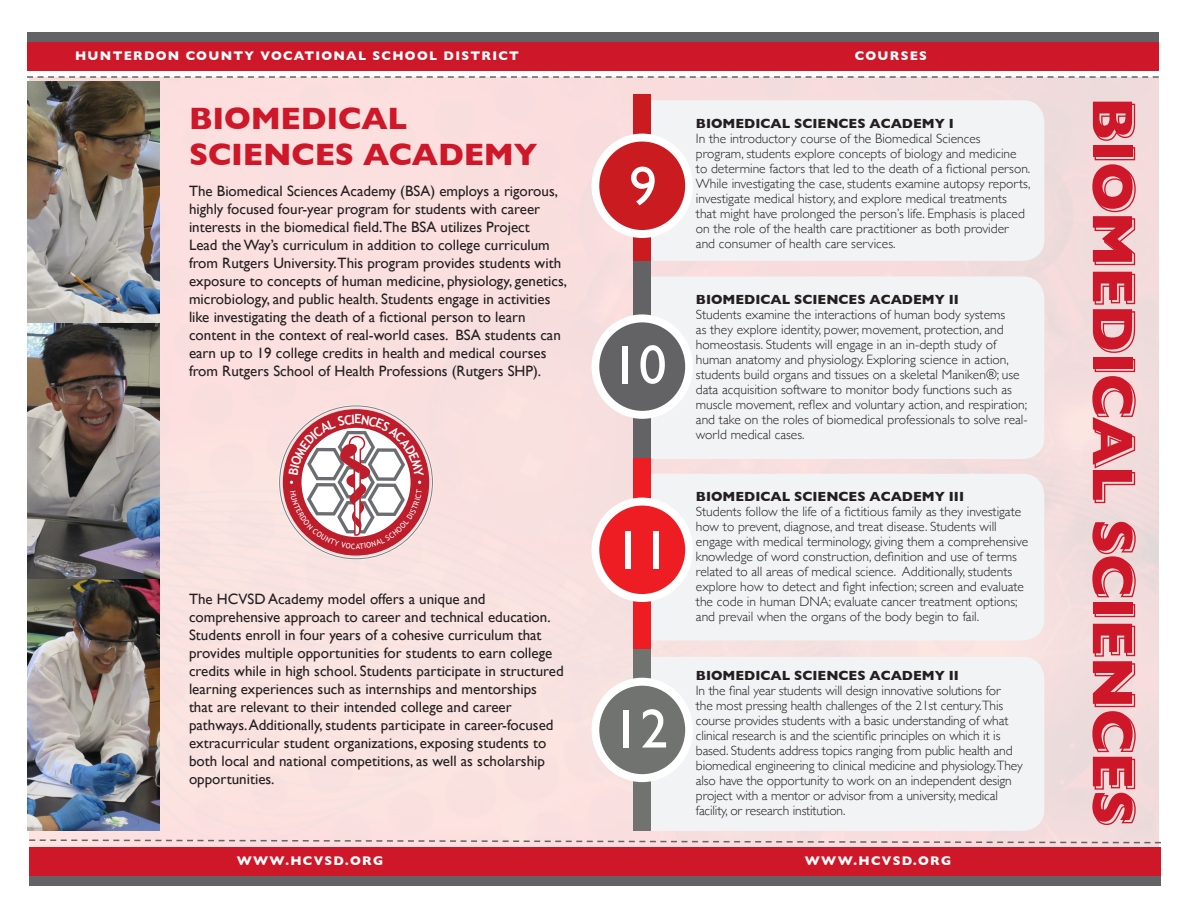
<style>
.page{position:relative;width:1188px;height:918px;background:#fff}
.page>*{position:absolute;margin:0;border:0;box-sizing:border-box;transform-origin:0 0}
.t1{font:700 57.9px "Gill Sans";color:#ce1728}
.t2{font:55.5px "Gill Sans";color:#fff}
.narrative_text{font:700 31.5px/36px "Gill Sans";letter-spacing:-.005em;color:#ce1728}
.intro_text{font:15px/18px "Gill Sans";color:#231f20}
.narrative_text-2{font:300 13.5px/15px "Gill Sans";color:#231f20}
.subhead_2{font:700 13.5px "Gill Sans";color:#231f20}
.t3{font:700 12.75px "Gill Sans";letter-spacing:.1em;color:#fff}
</style>
<div class="page">
<div style="left:29px;top:78px;width:1130px;height:769px;background:#f9e0df"></div>
<img style="left:27px;top:82px;width:132px;height:749px">
<svg style="left:29px;top:839px;width:1132px;height:5px"></svg>
<div style="left:29px;top:857px;width:1132px;height:29px;background:#636366"></div>
<div style="left:29px;top:847px;width:1132px;height:29px;background:#ce1728"></div>
<div style="left:283px;top:409px;width:146px;height:147px;background:#be1d2c;border-radius:50%"></div>
<div style="left:651px;top:100px;width:393px;height:161px;background:#f2f3f4"></div>
<div style="left:651px;top:276px;width:393px;height:183px;background:#f2f3f4"></div>
<div style="left:651px;top:474px;width:393px;height:166px;background:#f2f3f4"></div>
<div style="left:651px;top:657px;width:393px;height:174px;background:#f2f3f4"></div>
<div style="left:634px;top:94px;width:17px;height:167px;background:#ca1b21"></div>
<div style="left:634px;top:638px;width:17px;height:193px;background:#717371"></div>
<div style="left:634px;top:261px;width:17px;height:197px;background:#636366"></div>
<div style="left:634px;top:458px;width:17px;height:190px;background:#ee1d23"></div>
<div style="left:592px;top:134px;width:101px;height:104px;background:#fff;border-radius:50%"></div>
<div style="left:599px;top:142px;width:86px;height:88px;background:#ca1b21;border-radius:50%"></div>
<div style="left:592px;top:314px;width:101px;height:105px;background:#fff;border-radius:50%"></div>
<div style="left:599px;top:322px;width:86px;height:89px;background:#636366;border-radius:50%"></div>
<div style="left:592px;top:678px;width:101px;height:104px;background:#fff;border-radius:50%"></div>
<div style="left:599px;top:686px;width:86px;height:88px;background:#717371;border-radius:50%"></div>
<div style="left:592px;top:498px;width:101px;height:104px;background:#fff;border-radius:50%"></div>
<div style="left:599px;top:506px;width:86px;height:88px;background:#ee1d23;border-radius:50%"></div>
<div style="left:27px;top:32px;width:1132px;height:29px;background:#636366"></div>
<div style="left:27px;top:42px;width:1132px;height:28px;background:#ce1728"></div>
<svg style="left:27px;top:76px;width:1132px;height:2px"></svg>
<svg style="left:1094px;top:103px;width:42px;height:39px"></svg>
<div style="left:1095px;top:147px;width:40px;height:13px;border:1px solid #ce1728"></div>
<svg style="left:1093px;top:166px;width:43px;height:100px"></svg>
<svg style="left:1094px;top:273px;width:42px;height:32px"></svg>
<svg style="left:1094px;top:311px;width:42px;height:43px"></svg>
<div style="left:1095px;top:359px;width:40px;height:13px;border:1px solid #ce1728"></div>
<svg style="left:1093px;top:377px;width:43px;height:127px"></svg>
<svg style="left:1093px;top:523px;width:43px;height:76px"></svg>
<div style="left:1095px;top:604px;width:40px;height:13px;border:1px solid #ce1728"></div>
<svg style="left:1094px;top:625px;width:42px;height:32px"></svg>
<svg style="left:1093px;top:663px;width:43px;height:163px"></svg>
<svg style="left:289px;top:414px;width:135px;height:135px"></svg>
<p class="t3" style="left:75px;top:45px;width:445px">HUNTERDON COUNTY VOCATIONAL SCHOOL DISTRICT</p>
<p class="t3" style="left:855px;top:45px;width:74px">COURSES</p>
<p class="narrative_text" style="left:189px;top:99px;width:350px">BIOMEDICAL<br>SCIENCES ACADEMY</p>
<p class="intro_text" style="left:189px;top:182px;width:380px">The Biomedical Sciences Academy (BSA) employs a rigorous, highly focused four-year program for students with career interests in the biomedical field.The BSA utilizes Project<br>Lead the Way’s curriculum in addition to college curriculum from Rutgers University.This program provides students with exposure to concepts of human medicine, physiology, genetics, microbiology, and public health. Students engage in activities like investigating the death of a fictional person to learn content in the context of real-world cases. BSA students can earn up to 19 college credits in health and medical courses from Rutgers School of Health Professions (Rutgers SHP).</p>
<p class="intro_text" style="left:189px;top:590px;width:376px">The HCVSD Academy model offers a unique and comprehensive approach to career and technical education.<br>Students enroll in four years of a cohesive curriculum that provides multiple opportunities for students to earn college credits while in high school. Students participate in structured learning experiences such as internships and mentorships that are relevant to their intended college and career pathways. Additionally, students participate in career-focused extracurricular student organizations, exposing students to both local and national competitions, as well as scholarship opportunities.</p>
<p class="t2" style="left:629px;top:154px;width:29px">9</p>
<p class="t2" style="left:611px;top:332px;width:57px">10</p>
<p class="t2" style="left:614px;top:517px;width:57px">11</p>
<p class="t2" style="left:613px;top:696px;width:57px">12</p>
<p class="subhead_2" style="left:696px;top:113px;width:260px">BIOMEDICAL SCIENCES ACADEMY I</p>
<p class="narrative_text-2" style="left:696px;top:130px;width:336px">In the introductory course of the Biomedical Sciences program, students explore concepts of biology and medicine to determine factors that led to the death of a fictional person.<br>While investigating the case, students examine autopsy reports, investigate medical history, and explore medical treatments that might have prolonged the person’s life. Emphasis is placed on the role of the health care practitioner as both provider and consumer of health care services.</p>
<p class="subhead_2" style="left:696px;top:288px;width:265px">BIOMEDICAL SCIENCES ACADEMY II</p>
<p class="narrative_text-2" style="left:696px;top:306px;width:333px">Students examine the interactions of human body systems<br>as they explore identity, power, movement, protection, and homeostasis. Students will engage in an in-depth study of human anatomy and physiology. Exploring science in action, students build organs and tissues on a skeletal Maniken®; use data acquisition software to monitor body functions such as muscle movement, reflex and voluntary action, and respiration; and take on the roles of biomedical professionals to solve real&shy;world medical cases.</p>
<p class="subhead_2" style="left:696px;top:486px;width:270px">BIOMEDICAL SCIENCES ACADEMY III</p>
<p class="narrative_text-2" style="left:696px;top:504px;width:334px">Students follow the life of a fictitious family as they investigate how to prevent, diagnose, and treat disease. Students will engage with medical terminology, giving them a comprehensive knowledge of word construction, definition and use of terms related to all areas of medical science. Additionally, students explore how to detect and fight infection; screen and evaluate the code in human DNA; evaluate cancer treatment options; and prevail when the organs of the body begin to fail.</p>
<p class="subhead_2" style="left:696px;top:665px;width:265px">BIOMEDICAL SCIENCES ACADEMY II</p>
<p class="narrative_text-2" style="left:696px;top:682px;width:328px">In the final year students will design innovative solutions for<br>the most pressing health challenges of the 21st century.This course provides students with a basic understanding of what clinical research is and the scientific principles on which it is based. Students address topics ranging from public health and biomedical engineering to clinical medicine and physiology.They also have the opportunity to work on an independent design project with a mentor or advisor from a university, medical facility, or research institution.</p>
<p class="t3" style="left:237px;top:851px;width:148px">WWW.HCVSD.ORG</p>
<p class="t3" style="left:805px;top:851px;width:148px">WWW.HCVSD.ORG</p>
<p class="t1" style="left:1158px;top:97px;width:730px;rotate:90deg">BIOMEDICAL SCIENCES</p>
</div>
